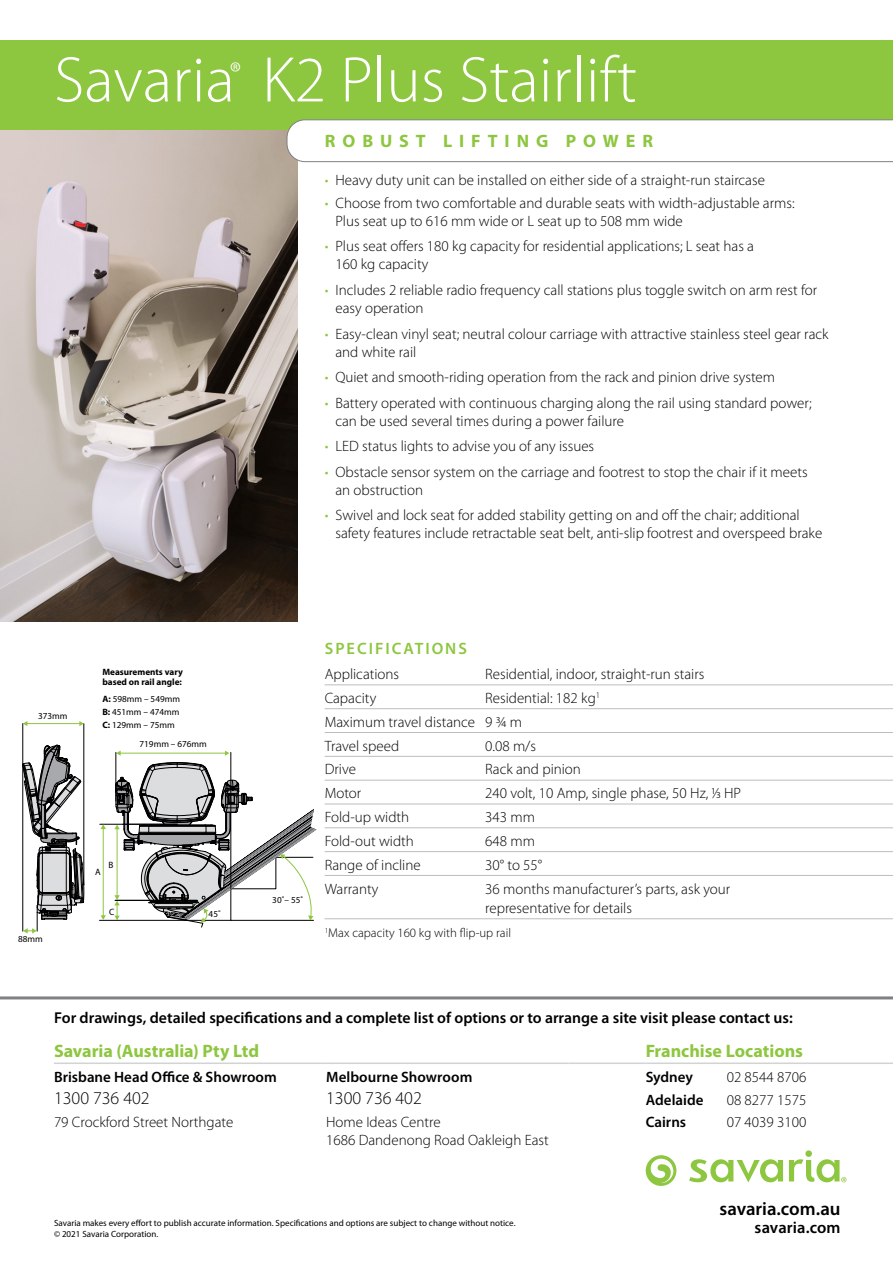
<style>
.page{position:relative;width:893px;height:1263px;background:#fff}
.page>*{position:absolute;margin:0;border:0;box-sizing:border-box;transform-origin:0 0}
.t1{font:300 64.95px "Myriad Pro";color:#fff}
.t2{font:300 28.8px "Myriad Pro";color:#fff}
.t3{font:600 18.75px "Myriad Pro";letter-spacing:-.005em;color:#000}
.sub_2{font:700 18px "Myriad Pro";color:#8dc63f}
.t4{font:300 18px "Myriad Pro";color:#000}
.sub_2-2{font:700 18px "Myriad Pro";letter-spacing:.385em;color:#8dc63f}
.t5{font:600 16.5px "Myriad Pro";letter-spacing:.12em;color:#8dc63f}
.t6{font:600 16.5px "Myriad Pro";letter-spacing:.005em;color:#000}
.t7{font:600 15.75px "Myriad Pro";color:#000}
.t8{font:300 15px/18px "Myriad Pro";color:#000}
.t9{font:600 15px "Myriad Pro";color:#000}
.t10{font:300 12.75px "Myriad Pro";color:#000}
.t11{font:9.15px/13.4px "Myriad Pro";color:#000;text-align:justify}
.t12{font:700 9.15px/9.4px "Myriad Pro";color:#000}
.t13{font:9px/10.5px "Myriad Pro";color:#000}
.s1{font-weight:700}
.s2{color:#8dc63f}
</style>
<div class="page">
<div style="left:0;top:40px;width:893px;height:91px;background:#8dc63f"></div>
<img style="left:0;top:131px;width:298px;height:490px">
<hr style="left:325px;top:684px;width:568px;height:1px;background:#bbbdbf">
<hr style="left:325px;top:708px;width:568px;height:1px;background:#bbbdbf">
<hr style="left:325px;top:732px;width:568px;height:1px;background:#bbbdbf">
<hr style="left:325px;top:756px;width:568px;height:1px;background:#bbbdbf">
<hr style="left:325px;top:780px;width:568px;height:1px;background:#bbbdbf">
<hr style="left:325px;top:804px;width:568px;height:1px;background:#bbbdbf">
<hr style="left:325px;top:827px;width:568px;height:1px;background:#bbbdbf">
<hr style="left:325px;top:851px;width:568px;height:1px;background:#bbbdbf">
<hr style="left:325px;top:875px;width:568px;height:1px;background:#bbbdbf">
<hr style="left:325px;top:918px;width:568px;height:1px;background:#bbbdbf">
<hr style="left:0;top:996px;width:893px;height:3px;background:#7e8083">
<svg style="left:286px;top:119px;width:607px;height:43px"></svg>
<svg style="left:689px;top:1159px;width:94px;height:23px"></svg>
<svg style="left:646px;top:1155px;width:30px;height:31px"></svg>
<svg style="left:789px;top:1150px;width:57px;height:32px"></svg>
<hr style="left:83px;top:723px;width:1px;height:162px;background:#000">
<hr style="left:22px;top:723px;width:1px;height:41px;background:#000">
<hr style="left:27px;top:723px;width:53px;height:1px;background:#8dc63f">
<svg style="left:23px;top:721px;width:4px;height:5px"></svg>
<svg style="left:79px;top:721px;width:5px;height:5px"></svg>
<svg style="left:22px;top:737px;width:62px;height:196px"></svg>
<hr style="left:120px;top:753px;width:106px;height:1px;background:#8dc63f">
<svg style="left:116px;top:750px;width:5px;height:6px"></svg>
<svg style="left:225px;top:750px;width:4px;height:6px"></svg>
<hr style="left:99px;top:920px;width:132px;height:1px;background:#010101">
<hr style="left:100px;top:824px;width:77px;height:1px;background:#010101">
<hr style="left:115px;top:752px;width:1px;height:49px;background:#010101">
<hr style="left:230px;top:752px;width:1px;height:137px;background:#010101">
<svg style="left:114px;top:762px;width:242px;height:166px"></svg>
<hr style="left:103px;top:828px;width:1px;height:88px;background:#8dc63f">
<svg style="left:101px;top:824px;width:5px;height:5px"></svg>
<svg style="left:101px;top:915px;width:5px;height:5px"></svg>
<hr style="left:54px;top:1062px;width:272px;height:2px;background:#d1d3d4">
<hr style="left:326px;top:1062px;width:242px;height:2px;background:#d1d3d4">
<hr style="left:568px;top:1062px;width:78px;height:2px;background:#d1d3d4">
<hr style="left:646px;top:1062px;width:247px;height:2px;background:#d1d3d4">
<p class="t1" style="left:54px;top:41px;width:584px">Savaria K2 Plus Stairlift</p>
<p class="t2" style="left:230px;top:55px;width:13px">®</p>
<p class="t11" style="left:38px;top:709px;width:31px">373mm</p>
<p class="t12" style="left:102px;top:667px;width:82px">Measurements vary based on rail angle:</p>
<p class="t11" style="left:102px;top:692px;width:79px"><span class="s1">A:</span> 598mm – 549mm <span class="s1">B:</span> 451mm – 474mm <span class="s1">C:</span> 129mm – 75mm</p>
<p class="t11" style="left:140px;top:737px;width:69px">719mm – 676mm</p>
<p class="t11" style="left:18px;top:932px;width:26px">88mm</p>
<p class="t11" style="left:95px;top:865px;width:7px">A</p>
<p class="t11" style="left:108px;top:858px;width:6px">B</p>
<p class="t11" style="left:109px;top:905px;width:7px">C</p>
<p class="t11" style="left:209px;top:907px;width:14px">45˚</p>
<p class="sub_2-2" style="left:325px;top:129px;width:330px">ROBUST LIFTING POWER</p>
<p class="t8" style="left:325px;top:170px;width:442px"><span class="s2">•</span> Heavy duty unit can be installed on either side of a straight-run staircase</p>
<p class="t8" style="left:335px;top:194px;width:461px;text-indent:-11px"><span class="s2">•</span> Choose from two comfortable and durable seats with width-adjustable arms:<br>Plus seat up to 616 mm wide or L seat up to 508 mm wide</p>
<p class="t8" style="left:335px;top:237px;width:420px;text-indent:-11px"><span class="s2">•</span> Plus seat offers 180 kg capacity for residential applications; L seat has a<br>160 kg capacity</p>
<p class="t8" style="left:335px;top:281px;width:483px;text-indent:-11px"><span class="s2">•</span> Includes 2 reliable radio frequency call stations plus toggle switch on arm rest for easy operation</p>
<p class="t8" style="left:335px;top:324px;width:495px;text-indent:-11px"><span class="s2">•</span> Easy-clean vinyl seat; neutral colour carriage with attractive stainless steel gear rack and white rail</p>
<p class="t8" style="left:325px;top:368px;width:452px"><span class="s2">•</span> Quiet and smooth-riding operation from the rack and pinion drive system</p>
<p class="t8" style="left:335px;top:394px;width:478px;text-indent:-11px"><span class="s2">•</span> Battery operated with continuous charging along the rail using standard power; can be used several times during a power failure</p>
<p class="t8" style="left:325px;top:437px;width:271px"><span class="s2">•</span> LED status lights to advise you of any issues</p>
<p class="t8" style="left:335px;top:463px;width:474px;text-indent:-11px"><span class="s2">•</span> Obstacle sensor system on the carriage and footrest to stop the chair if it meets an obstruction</p>
<p class="t8" style="left:335px;top:506px;width:488px;text-indent:-11px"><span class="s2">•</span> Swivel and lock seat for added stability getting on and off the chair; additional safety features include retractable seat belt, anti-slip footrest and overspeed brake</p>
<p class="t11" style="left:272px;top:893px;width:32px">30˚– 55˚</p>
<p class="t5" style="left:325px;top:638px;width:144px">SPECIFICATIONS</p>
<p class="t8" style="left:325px;top:665px;width:76px">Applications</p>
<p class="t8" style="left:485px;top:665px;width:221px">Residential, indoor, straight-run stairs</p>
<p class="t8" style="left:325px;top:689px;width:53px">Capacity</p>
<p class="t8" style="left:485px;top:689px;width:116px">Residential: 182 kg<sup>1</sup></p>
<p class="t8" style="left:325px;top:713px;width:199px">Maximum travel distance 9 ¾ m</p>
<p class="t8" style="left:325px;top:736px;width:76px">Travel speed</p>
<p class="t8" style="left:485px;top:736px;width:52px">0.08 m/s</p>
<p class="t8" style="left:325px;top:760px;width:33px">Drive</p>
<p class="t8" style="left:485px;top:760px;width:97px">Rack and pinion</p>
<p class="t8" style="left:325px;top:784px;width:38px">Motor</p>
<p class="t8" style="left:485px;top:784px;width:257px">240 volt, 10 Amp, single phase, 50 Hz, 1⁄3 HP</p>
<p class="t8" style="left:325px;top:808px;width:86px">Fold-up width</p>
<p class="t8" style="left:485px;top:808px;width:51px">343 mm</p>
<p class="t8" style="left:325px;top:832px;width:91px">Fold-out width</p>
<p class="t8" style="left:485px;top:832px;width:51px">648 mm</p>
<p class="t8" style="left:325px;top:855px;width:98px">Range of incline</p>
<p class="t8" style="left:485px;top:855px;width:59px">30° to 55°</p>
<p class="t8" style="left:325px;top:879px;width:55px">Warranty</p>
<p class="t8" style="left:485px;top:879px;width:246px;line-height:19.5px">36 months manufacturer’s parts, ask your representative for details</p>
<p class="t10" style="left:325px;top:925px;width:188px"><sup>1</sup>Max capacity 160 kg with flip-up rail</p>
<p class="t7" style="left:54px;top:1008px;width:740px">For drawings, detailed specifications and a complete list of options or to arrange a site visit please contact us:</p>
<p class="sub_2" style="left:54px;top:1039px;width:207px">Savaria (Australia) Pty Ltd</p>
<p class="sub_2" style="left:646px;top:1039px;width:159px">Franchise Locations</p>
<p class="t9" style="left:54px;top:1067px;width:224px">Brisbane Head Office &amp; Showroom</p>
<p class="t4" style="left:54px;top:1087px;width:97px">1300 736 402</p>
<p class="t8" style="left:54px;top:1113px;width:181px">79 Crockford Street Northgate</p>
<p class="t9" style="left:326px;top:1067px;width:148px">Melbourne Showroom</p>
<p class="t4" style="left:326px;top:1087px;width:97px">1300 736 402</p>
<p class="t8" style="left:326px;top:1113px;width:116px">Home Ideas Centre</p>
<p class="t8" style="left:326px;top:1131px;width:224px">1686 Dandenong Road Oakleigh East</p>
<p class="t9" style="left:646px;top:1067px;width:49px">Sydney</p>
<p class="t8" style="left:727px;top:1068px;width:81px">02 8544 8706</p>
<p class="t9" style="left:646px;top:1090px;width:59px">Adelaide</p>
<p class="t8" style="left:727px;top:1090px;width:81px">08 8277 1575</p>
<p class="t9" style="left:646px;top:1112px;width:42px">Cairns</p>
<p class="t8" style="left:727px;top:1113px;width:81px">07 4039 3100</p>
<p class="t13" style="left:54px;top:1218px;width:463px">Savaria makes every effort to publish accurate information. Specifications and options are subject to change without notice. © 2021 Savaria Corporation.</p>
<p class="t3" style="left:720px;top:1197px;width:122px">savaria.com.au</p>
<p class="t6" style="left:754px;top:1217px;width:88px">savaria.com</p>
</div>
